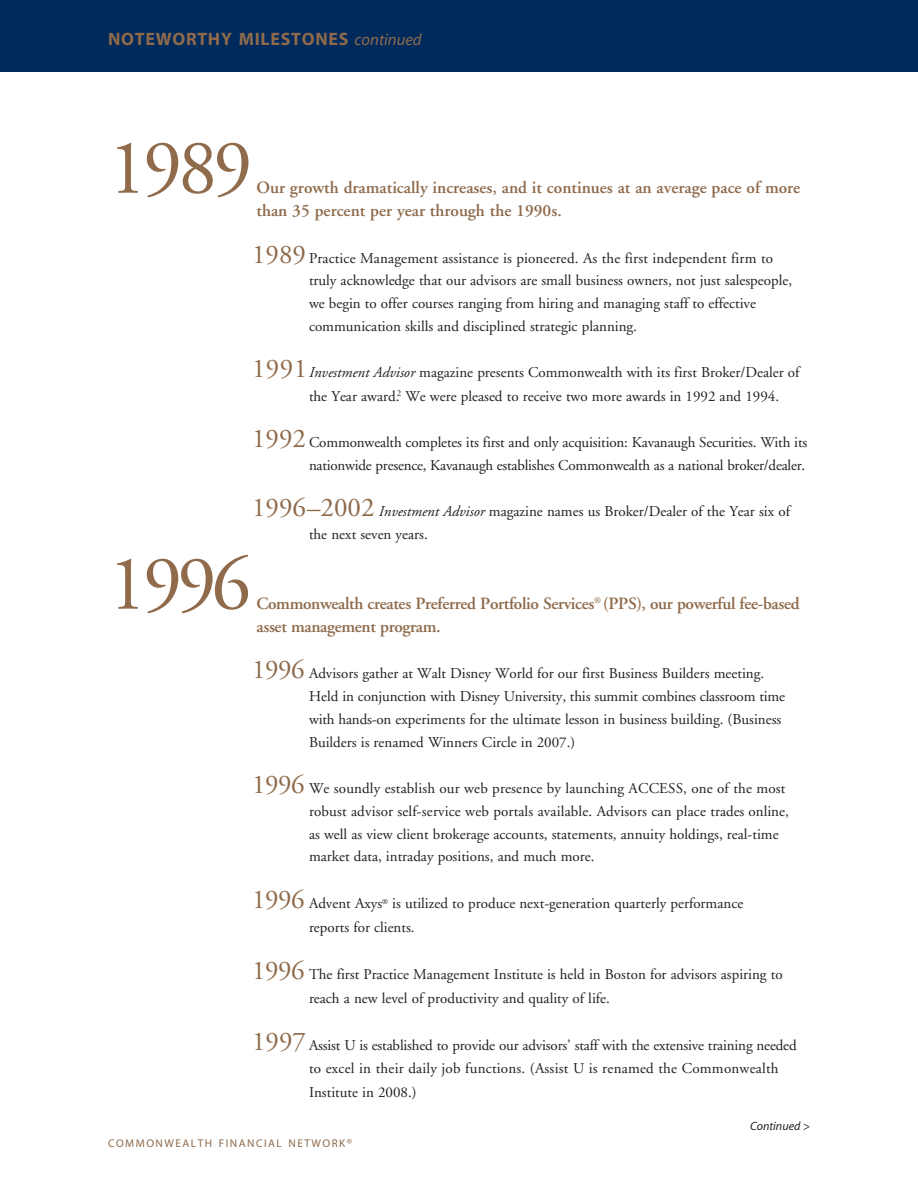
<style>
.page{position:relative;width:918px;height:1188px;background:#fff}
.page>*{position:absolute;margin:0;border:0;box-sizing:border-box;transform-origin:0 0}
.Text{font:78px "Adobe Garamond";letter-spacing:-.05em;color:#8f6b4c}
.t1{font:700 18px "Myriad";letter-spacing:.04em;color:#8f6b4c}
.Text-2{font:600 17.25px/23.5px "Adobe Garamond";color:#8f6b4c}
.Text-3{font:600 17.25px/23.2px "Adobe Garamond";letter-spacing:-.02em;color:#8f6b4c}
.Text-4{font:15px/22.8px "Adobe Garamond";color:#231f20}
.t2{font:italic 12px "Myriad";color:#231f20}
.t3{font:11.25px "Myriad";letter-spacing:.135em;color:#8f6b4c}
.s1{font-weight:400;font-style:italic;font-size:16.5px}
.s2{font-size:27px;color:#8f6b4c}
.s3{font-style:italic}
.s4{font-size:18px}
.s5{font-size:10.5px}
</style>
<div class="page">
<div style="left:0;top:0;width:918px;height:71px;background:#00295c"></div>
<p class="t1" style="left:108px;top:30px;width:315px">NOTEWORTHY MILESTONES <span class="s1">continued</span></p>
<p class="Text" style="left:108px;top:126px;width:146px">1989</p>
<p class="Text-2" style="left:256px;top:176px;width:545px">Our growth dramatically increases, and it continues at an average pace of more than 35 percent per year through the 1990s.</p>
<p class="Text-4" style="left:309px;top:247px;width:485px;text-indent:-57px"><span class="s2">1989</span> Practice Management assistance is pioneered. As the first independent firm to truly acknowledge that our advisors are small business owners, not just salespeople, we begin to offer courses ranging from hiring and managing staff to effective communication skills and disciplined strategic planning.</p>
<p class="Text-4" style="left:309px;top:361px;width:492px;line-height:23.2px;text-indent:-57px"><span class="s2">1991</span><span class="s3">Investment Advisor</span> magazine presents Commonwealth with its first Broker/Dealer of the Year award.<sup>2</sup> We were pleased to receive two more awards in 1992 and 1994.</p>
<p class="Text-4" style="left:252px;top:431px;width:557px;text-align:right"><span class="s2">1992</span> Commonwealth completes its first and only acquisition: Kavanaugh Securities. With its nationwide presence, Kavanaugh establishes Commonwealth as a national broker/dealer.</p>
<p class="Text-4" style="left:309px;top:500px;width:483px;text-indent:-57px"><span class="s2">1996–2002</span> <span class="s3">Investment Advisor</span> magazine names us Broker/Dealer of the Year six of the next seven years.</p>
<p class="Text" style="left:108px;top:542px;width:144px">1996</p>
<p class="Text-3" style="left:256px;top:592px;width:545px">Commonwealth creates Preferred Portfolio Services<sup>®</sup> (PPS), our powerful fee-based asset management program<span class="s4">.</span></p>
<p class="Text-4" style="left:309px;top:662px;width:478px;text-indent:-57px"><span class="s2">1996</span> Advisors gather at Walt Disney World for our first Business Builders meeting.<br>Held in conjunction with Disney University, this summit combines classroom time with hands-on experiments for the ultimate lesson in business building. (Business Builders is renamed Winners Circle in 2007.)</p>
<p class="Text-4" style="left:309px;top:777px;width:481px;text-indent:-57px"><span class="s2">1996</span> We soundly establish our web presence by launching ACCESS, one of the most robust advisor self-service web portals available. Advisors can place trades online, as well as view client brokerage accounts, statements, annuity holdings, real-time market data, intraday positions, and much more.</p>
<p class="Text-4" style="left:309px;top:892px;width:436px;line-height:23.5px;text-indent:-57px"><span class="s2">1996</span> Advent Axys<sup>®</sup> is utilized to produce next-generation quarterly performance reports for clients.</p>
<p class="Text-4" style="left:309px;top:963px;width:475px;line-height:23.5px;text-indent:-57px"><span class="s2">1996</span> The first Practice Management Institute is held in Boston for advisors aspiring to reach a new level of productivity and quality of life.</p>
<p class="Text-4" style="left:309px;top:1034px;width:489px;line-height:23.5px;text-indent:-57px"><span class="s2">1997</span> Assist U is established to provide our advisors’ staff with the extensive training needed to excel in their daily job functions. (Assist U is renamed the Commonwealth<br>Institute in 2008.)</p>
<p class="t3" style="left:108px;top:1137px;width:246px">COMMONWEALTH FINANCIAL NETWORK<span class="s5">®</span></p>
<p class="t2" style="left:750px;top:1120px;width:61px">Continued &gt;</p>
</div>
